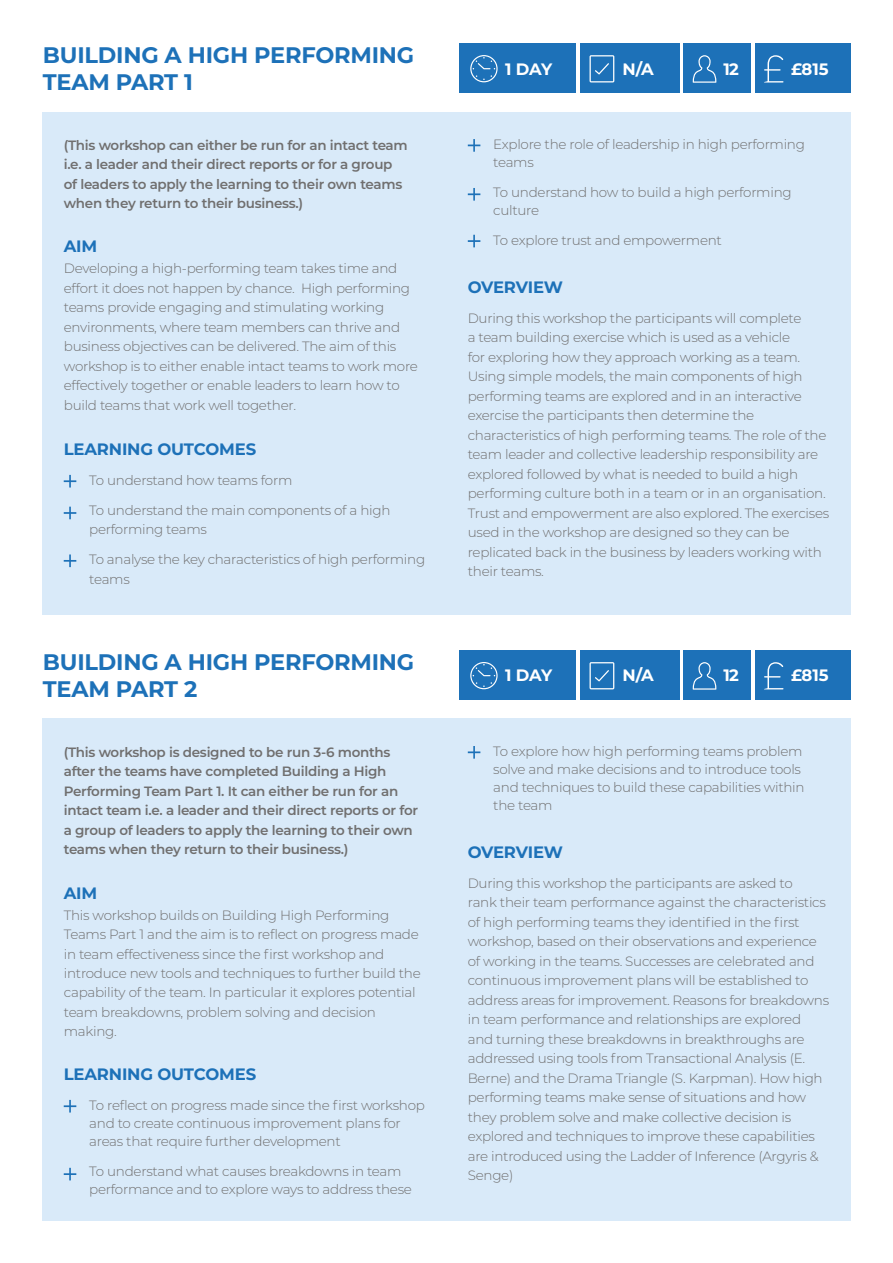
<style>
.page{position:relative;width:893px;height:1263px;background:#fff}
.page>*{position:absolute;margin:0;border:0;box-sizing:border-box;transform-origin:0 0}
.t1{font:700 22.5px/27px "Montserrat";letter-spacing:-.01em;color:#1d71b8}
.t2{font:700 16.5px "Montserrat";letter-spacing:-.01em;color:#1d71b8}
.t3{font:700 16.5px "Montserrat";letter-spacing:-.02em;color:#fff}
.t4{font:300 13.5px/19.5px "Montserrat";letter-spacing:-.02em;color:#706f6f}
.t5{font:600 13.5px/19.5px "Montserrat";letter-spacing:-.02em;color:#706f6f}
</style>
<div class="page">
<div style="left:43px;top:112px;width:808px;height:502px;background:#d9eaf9"></div>
<div style="left:43px;top:718px;width:808px;height:503px;background:#d9eaf9"></div>
<div style="left:460px;top:43px;width:116px;height:50px;background:#1d71b8"></div>
<div style="left:460px;top:650px;width:116px;height:50px;background:#1d71b8"></div>
<svg style="left:470px;top:55px;width:28px;height:27px"></svg>
<svg style="left:470px;top:662px;width:28px;height:27px"></svg>
<div style="left:580px;top:43px;width:100px;height:50px;background:#1d71b8"></div>
<div style="left:580px;top:650px;width:100px;height:50px;background:#1d71b8"></div>
<svg style="left:589px;top:55px;width:25px;height:27px"></svg>
<svg style="left:589px;top:662px;width:25px;height:27px"></svg>
<div style="left:755px;top:43px;width:96px;height:50px;background:#1d71b8"></div>
<div style="left:755px;top:650px;width:96px;height:50px;background:#1d71b8"></div>
<svg style="left:764px;top:55px;width:19px;height:28px"></svg>
<svg style="left:764px;top:662px;width:19px;height:27px"></svg>
<div style="left:683px;top:43px;width:68px;height:50px;background:#1d71b8"></div>
<div style="left:683px;top:650px;width:68px;height:50px;background:#1d71b8"></div>
<svg style="left:693px;top:55px;width:23px;height:28px"></svg>
<svg style="left:693px;top:662px;width:23px;height:28px"></svg>
<svg style="left:64px;top:475px;width:12px;height:12px"></svg>
<svg style="left:64px;top:1100px;width:12px;height:12px"></svg>
<svg style="left:64px;top:507px;width:12px;height:12px"></svg>
<svg style="left:64px;top:554px;width:12px;height:13px"></svg>
<svg style="left:64px;top:1168px;width:12px;height:12px"></svg>
<svg style="left:468px;top:139px;width:12px;height:13px"></svg>
<svg style="left:468px;top:746px;width:12px;height:13px"></svg>
<svg style="left:468px;top:188px;width:12px;height:13px"></svg>
<svg style="left:468px;top:235px;width:12px;height:12px"></svg>
<h1 class="t1" style="left:43px;top:42px;width:373px">BUILDING A HIGH PERFORMING<br>TEAM PART 1</h1>
<p class="t5" style="left:64px;top:136px;width:345px">(This workshop can either be run for an intact team i.e. a leader and their direct reports or for a group of leaders to apply the learning to their own teams when they return to their business.)</p>
<p class="t2" style="left:64px;top:238px;width:35px">AIM</p>
<p class="t4" style="left:64px;top:259px;width:356px">Developing a high-performing team takes time and effort it does not happen by chance. High performing teams provide engaging and stimulating working environments, where team members can thrive and business objectives can be delivered. The aim of this workshop is to either enable intact teams to work more effectively together or enable leaders to learn how to build teams that work well together.</p>
<p class="t2" style="left:64px;top:441px;width:194px">LEARNING OUTCOMES</p>
<p class="t4" style="left:89px;top:471px;width:205px">To understand how teams form</p>
<p class="t4" style="left:89px;top:501px;width:303px">To understand the main components of a high performing teams</p>
<p class="t4" style="left:89px;top:550px;width:337px">To analyse the key characteristics of high performing teams</p>
<h1 class="t1" style="left:43px;top:649px;width:373px">BUILDING A HIGH PERFORMING<br>TEAM PART 2</h1>
<p class="t5" style="left:64px;top:743px;width:356px">(This workshop is designed to be run 3-6 months after the teams have completed Building a High Performing Team Part 1. It can either be run for an intact team i.e. a leader and their direct reports or for a group of leaders to apply the learning to their own teams when they return to their business.)</p>
<p class="t2" style="left:64px;top:884px;width:35px">AIM</p>
<p class="t4" style="left:64px;top:905px;width:358px">This workshop builds on Building High Performing Teams Part 1 and the aim is to reflect on progress made in team effectiveness since the first workshop and introduce new tools and techniques to further build the capability of the team. In particular it explores potential team breakdowns, problem solving and decision making.</p>
<p class="t2" style="left:64px;top:1066px;width:194px">LEARNING OUTCOMES</p>
<p class="t4" style="left:89px;top:1096px;width:337px;line-height:18px">To reflect on progress made since the first workshop and to create continuous improvement plans for areas that require further development</p>
<p class="t4" style="left:89px;top:1162px;width:324px;line-height:18px">To understand what causes breakdowns in team performance and to explore ways to address these</p>
<p class="t3" style="left:505px;top:61px;width:49px">1 DAY</p>
<p class="t3" style="left:622px;top:61px;width:33px">N/A</p>
<p class="t3" style="left:723px;top:61px;width:14px">12</p>
<p class="t3" style="left:791px;top:61px;width:39px">£815</p>
<p class="t4" style="left:493px;top:136px;width:313px;line-height:18px">Explore the role of leadership in high performing teams</p>
<p class="t4" style="left:493px;top:184px;width:300px;line-height:18px">To understand how to build a high performing culture</p>
<p class="t4" style="left:493px;top:231px;width:230px">To explore trust and empowerment</p>
<p class="t2" style="left:468px;top:279px;width:97px">OVERVIEW</p>
<p class="t4" style="left:468px;top:309px;width:363px">During this workshop the participants will complete<br>a team building exercise which is used as a vehicle<br>for exploring how they approach working as a team.<br>Using simple models, the main components of high performing teams are explored and in an interactive exercise the participants then determine the characteristics of high performing teams. The role of the team leader and collective leadership responsibility are explored followed by what is needed to build a high performing culture both in a team or in an organisation.<br>Trust and empowerment are also explored. The exercises used in the workshop are designed so they can be replicated back in the business by leaders working with their teams.</p>
<p class="t3" style="left:505px;top:667px;width:49px">1 DAY</p>
<p class="t3" style="left:622px;top:667px;width:33px">N/A</p>
<p class="t3" style="left:723px;top:667px;width:14px">12</p>
<p class="t3" style="left:791px;top:667px;width:39px">£815</p>
<p class="t4" style="left:493px;top:743px;width:313px;line-height:18px">To explore how high performing teams problem solve and make decisions and to introduce tools and techniques to build these capabilities within the team</p>
<p class="t2" style="left:468px;top:844px;width:97px">OVERVIEW</p>
<p class="t4" style="left:468px;top:874px;width:363px">During this workshop the participants are asked to<br>rank their team performance against the characteristics of high performing teams they identified in the first workshop, based on their observations and experience of working in the teams. Successes are celebrated and continuous improvement plans will be established to address areas for improvement. Reasons for breakdowns in team performance and relationships are explored and turning these breakdowns in breakthroughs are addressed using tools from Transactional Analysis (E.<br>Berne) and the Drama Triangle (S. Karpman). How high performing teams make sense of situations and how they problem solve and make collective decision is explored and techniques to improve these capabilities are introduced using the Ladder of Inference (Argyris &amp; Senge)</p>
</div>
